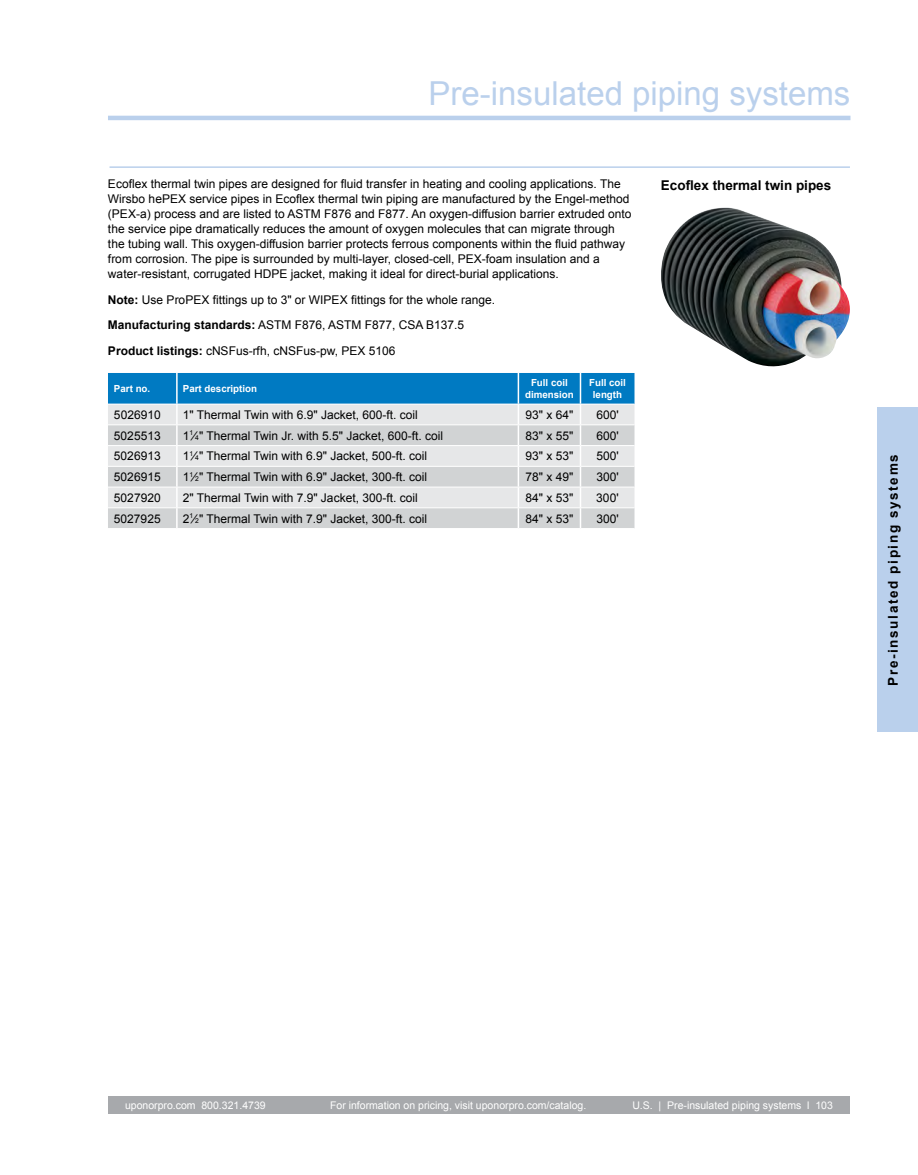
<style>
.page{position:relative;width:918px;height:1175px;background:#fff}
.page>*{position:absolute;margin:0;border:0;box-sizing:border-box;transform-origin:0 0}
.t1{font:33px "Arial";color:#bad0ec}
.t2{font:700 13.5px "Arial";letter-spacing:.12em;color:#000}
.t3{font:700 13.5px "Arial";color:#000}
.t4{font:12px/15px "Arial";color:#000}
.t5{font:10.5px "Arial";color:#fff}
.t6{font:700 9.75px/12px "Arial";color:#fff;text-align:center}
.s1{font-weight:700}
.s2{font-size:6.75px}
</style>
<div class="page">
<hr style="left:108px;top:116px;width:742px;height:4px;background:#bad0ec">
<div style="left:878px;top:408px;width:40px;height:324px;background:#bad0ec"></div>
<div style="left:283px;top:1096px;width:567px;height:17px;background:#a7a9ac"></div>
<div style="left:108px;top:1096px;width:175px;height:17px;background:#a7a9ac"></div>
<svg style="left:108px;top:373px;width:527px;height:155px;background:#b2cbda"></svg>
<hr style="left:110px;top:166px;width:740px;height:2px;background:#bad0ec">
<img style="left:661px;top:207px;width:189px;height:160px">
<h1 class="t1" style="left:429px;top:72px;width:423px">Pre-insulated piping systems</h1>
<p class="t4" style="left:108px;top:177px;width:525px">Ecoflex thermal twin pipes are designed for fluid transfer in heating and cooling applications. The Wirsbo hePEX service pipes in Ecoflex thermal twin piping are manufactured by the Engel-method (PEX-a) process and are listed to ASTM F876 and F877. An oxygen-diffusion barrier extruded onto the service pipe dramatically reduces the amount of oxygen molecules that can migrate through the tubing wall. This oxygen-diffusion barrier protects ferrous components within the fluid pathway from corrosion. The pipe is surrounded by multi-layer, closed-cell, PEX-foam insulation and a water-resistant, corrugated HDPE jacket, making it ideal for direct-burial applications.</p>
<p class="t4" style="left:108px;top:287px;width:389px;line-height:25.5px"><span class="s1">Note:</span> Use ProPEX fittings up to 3" or WIPEX fittings for the whole range.<br><span class="s1">Manufacturing standards:</span> ASTM F876, ASTM F877, CSA B137.5<br><span class="s1">Product listings:</span> cNSFus-rfh, cNSFus-pw, PEX 5106</p>
<p class="t6" style="left:114px;top:383px;width:38px">Part no.</p>
<p class="t6" style="left:183px;top:383px;width:76px">Part description</p>
<p class="t6" style="left:525px;top:377px;width:50px">Full coil dimension</p>
<p class="t6" style="left:589px;top:377px;width:38px">Full coil length</p>
<p class="t4" style="left:114px;top:407px;width:48px">5026910</p>
<p class="t4" style="left:183px;top:407px;width:236px">1" Thermal Twin with 6.9" Jacket, 600-ft. coil</p>
<p class="t4" style="left:526px;top:407px;width:49px">93" x 64"</p>
<p class="t4" style="left:596px;top:407px;width:24px">600'</p>
<p class="t4" style="left:114px;top:428px;width:48px">5025513</p>
<p class="t4" style="left:183px;top:428px;width:262px">1<sup>1</sup>⁄<span class="s2">4</span>" Thermal Twin Jr. with 5.5" Jacket, 600-ft. coil</p>
<p class="t4" style="left:526px;top:428px;width:49px">83" x 55"</p>
<p class="t4" style="left:596px;top:428px;width:24px">600'</p>
<p class="t4" style="left:114px;top:449px;width:48px">5026913</p>
<p class="t4" style="left:183px;top:449px;width:246px">1<sup>1</sup>⁄<span class="s2">4</span>" Thermal Twin with 6.9" Jacket, 500-ft. coil</p>
<p class="t4" style="left:526px;top:449px;width:49px">93" x 53"</p>
<p class="t4" style="left:596px;top:449px;width:24px">500'</p>
<p class="t4" style="left:114px;top:469px;width:48px">5026915</p>
<p class="t4" style="left:183px;top:469px;width:246px">1<sup>1</sup>⁄<span class="s2">2</span>" Thermal Twin with 6.9" Jacket, 300-ft. coil</p>
<p class="t4" style="left:526px;top:469px;width:49px">78" x 49"</p>
<p class="t4" style="left:596px;top:469px;width:24px">300'</p>
<p class="t4" style="left:114px;top:490px;width:48px">5027920</p>
<p class="t4" style="left:183px;top:490px;width:236px">2" Thermal Twin with 7.9" Jacket, 300-ft. coil</p>
<p class="t4" style="left:525px;top:490px;width:49px">84" x 53"</p>
<p class="t4" style="left:596px;top:490px;width:24px">300'</p>
<p class="t4" style="left:114px;top:511px;width:48px">5027925</p>
<p class="t4" style="left:183px;top:511px;width:246px">2<sup>1</sup>⁄<span class="s2">2</span>" Thermal Twin with 7.9" Jacket, 300-ft. coil</p>
<p class="t4" style="left:526px;top:511px;width:49px">84" x 53"</p>
<p class="t4" style="left:596px;top:511px;width:24px">300'</p>
<p class="t3" style="left:661px;top:176px;width:172px">Ecoflex thermal twin pipes</p>
<p class="t2" style="left:884px;top:685px;width:233px;rotate:-90deg">Pre-insulated piping systems</p>
<p class="t5" style="left:125px;top:1098px;width:142px">uponorpro.com 800.321.4739</p>
<p class="t5" style="left:330px;top:1098px;width:258px">For information on pricing, visit uponorpro.com/catalog.</p>
<p class="t5" style="left:632px;top:1098px;width:202px">U.S. | Pre-insulated piping systems l 103</p>
</div>
